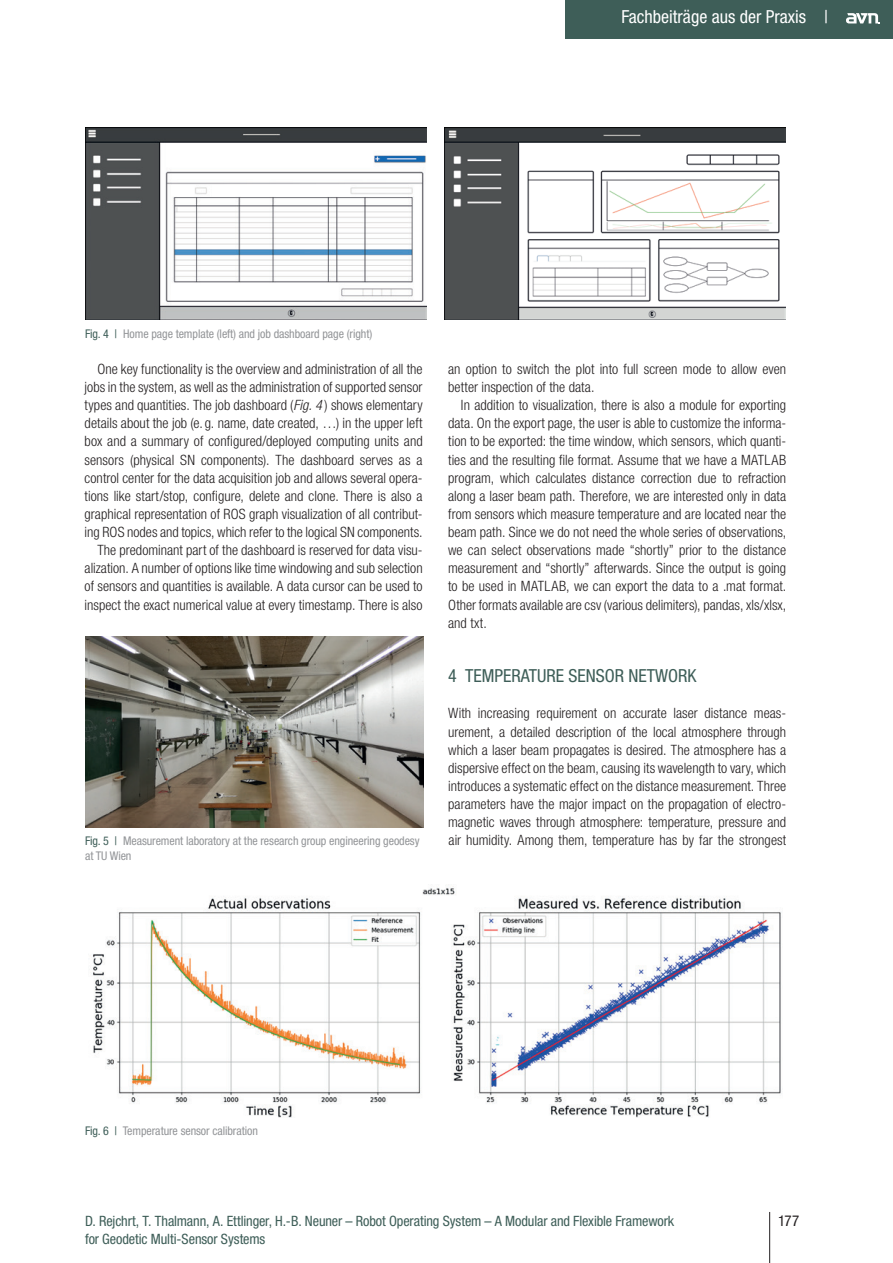
<style>
.page{position:relative;width:893px;height:1263px;background:#fff}
.page>*{position:absolute;margin:0;border:0;box-sizing:border-box;transform-origin:0 0}
.t1{font:condensed 18px "Helvetica Neue LT Std";color:#fff}
.t2{font:condensed 18px "Helvetica Neue LT Std";color:#3e5e58}
.t3{font:condensed 15px "Helvetica Neue LT Std";color:#231f20}
.t4{font:300 condensed 14.25px/18.1px "Helvetica Neue LT Std";color:#231f20;text-align:justify}
.t5{font:condensed 14.25px "Helvetica Neue LT Std";letter-spacing:-.005em;color:#3e5e58}
.t6{font:condensed 12px/15px "Helvetica Neue LT Std";letter-spacing:-.005em;color:#939598}
.s1{color:#3e5e58}
.s2{font-style:italic}
</style>
<div class="page">
<hr style="left:769px;top:1212px;width:1px;height:51px;background:#231f20">
<div style="left:566px;top:0;width:327px;height:38px;background:#3e5e58"></div>
<svg style="left:846px;top:13px;width:34px;height:10px"></svg>
<img style="left:444px;top:128px;width:341px;height:191px">
<img style="left:85px;top:128px;width:341px;height:191px">
<img style="left:93px;top:886px;width:688px;height:231px">
<img style="left:85px;top:636px;width:338px;height:191px">
<p class="t6" style="left:85px;top:326px;width:289px"><span class="s1">Fig. 4 |</span> Home page template (left) and job dashboard page (right)</p>
<p class="t1" style="left:621px;top:7px;width:208px">Fachbeiträge aus der Praxis |</p>
<p class="t4" style="left:85px;top:360px;width:340px;text-align:right">One key functionality is the overview and administration of all the jobs in the system, as well as the administration of supported sensor types and quantities. The job dashboard (<span class="s2">Fig. 4</span> ) shows elementary details about the job (e. g. name, date created, …) in the upper left box and a summary of configured/deployed computing units and sensors (physical SN components). The dashboard serves as a control center for the data acquisition job and allows several opera&shy;tions like start/stop, configure, delete and clone. There is also a graphical representation of ROS graph visualization of all contribut&shy;ing ROS nodes and topics, which refer to the logical SN components.<br>The predominant part of the dashboard is reserved for data visu&shy;alization. A number of options like time windowing and sub selection of sensors and quantities is available. A data cursor can be used to inspect the exact numerical value at every timestamp. There is also</p>
<p class="t4" style="left:448px;top:360px;width:339px">an option to switch the plot into full screen mode to allow even better inspection of the data.</p>
<p class="t4" style="left:448px;top:396px;width:340px;text-indent:13px">In addition to visualization, there is also a module for exporting data. On the export page, the user is able to customize the informa&shy;tion to be exported: the time window, which sensors, which quanti&shy;ties and the resulting file format. Assume that we have a MATLAB program, which calculates distance correction due to refraction along a laser beam path. Therefore, we are interested only in data from sensors which measure temperature and are located near the beam path. Since we do not need the whole series of observations, we can select observations made “shortly” prior to the distance measurement and “shortly” afterwards. Since the output is going to be used in MATLAB, we can export the data to a .mat format.<br>Other formats available are csv (various delimiters), pandas, xls/xlsx, and txt.</p>
<p class="t6" style="left:85px;top:833px;width:336px"><span class="s1">Fig. 5 |</span> Measurement laboratory at the research group engineering geodesy at TU Wien</p>
<p class="t2" style="left:448px;top:665px;width:250px">4 TEMPERATURE SENSOR NETWORK</p>
<p class="t4" style="left:448px;top:704px;width:340px">With increasing requirement on accurate laser distance meas&shy;urement, a detailed description of the local atmosphere through which a laser beam propagates is desired. The atmosphere has a dispersive effect on the beam, causing its wavelength to vary, which introduces a systematic effect on the distance measurement. Three parameters have the major impact on the propagation of electro&shy;magnetic waves through atmosphere: temperature, pressure and air humidity. Among them, temperature has by far the strongest</p>
<p class="t6" style="left:85px;top:1123px;width:174px"><span class="s1">Fig. 6 |</span> Temperature sensor calibration</p>
<p class="t5" style="left:85px;top:1213px;width:591px">D. Rejchrt, T. Thalmann, A. Ettlinger, H.-B. Neuner – Robot Operating System – A Modular and Flexible Framework</p>
<p class="t3" style="left:778px;top:1212px;width:23px">177</p>
<p class="t5" style="left:85px;top:1231px;width:182px">for Geodetic Multi-Sensor Systems</p>
</div>
